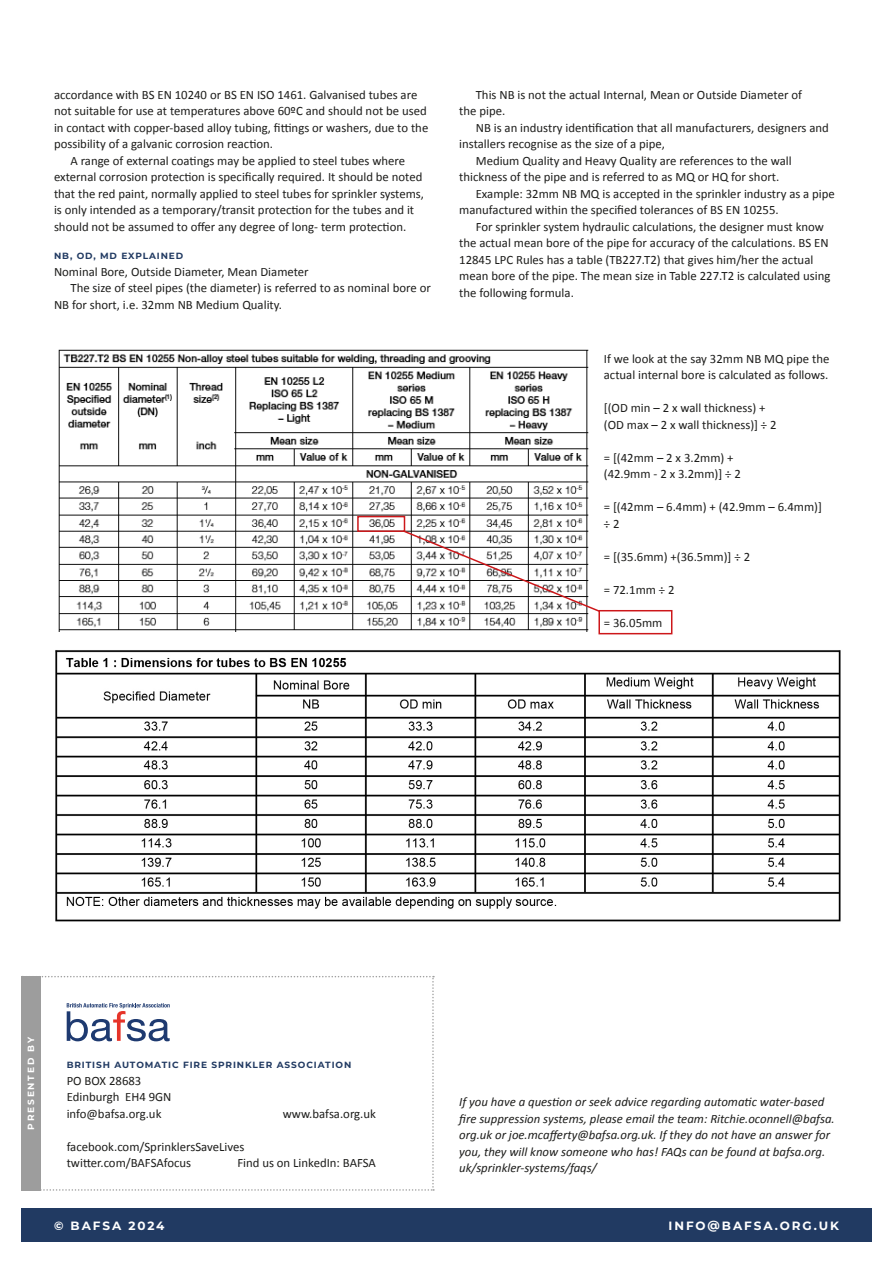
<style>
.page{position:relative;width:893px;height:1263px;background:#fff}
.page>*{position:absolute;margin:0;border:0;box-sizing:border-box;transform-origin:0 0}
.t1{font:12.75px/16.5px "Calibri";color:#1d1d1b}
.t2{font:italic 12.75px/16.5px "Calibri";color:#1d1d1b}
.t3{font:700 12px "Montserrat";letter-spacing:.16em;color:#fff}
.t4{font:700 9px "Montserrat";letter-spacing:.1em;color:#213a62}
.t5{font:700 9px "Montserrat";letter-spacing:.2em;color:#fff}
</style>
<div class="page">
<div style="left:21px;top:1208px;width:851px;height:34px;background:#213a62"></div>
<svg style="left:21px;top:976px;width:413px;height:215px"></svg>
<img style="left:55px;top:634px;width:786px;height:288px">
<img style="left:58px;top:349px;width:531px;height:282px">
<div style="left:357px;top:516px;width:48px;height:16px;border:2px solid #cd171a"></div>
<div style="left:598px;top:610px;width:74px;height:24px;border:2px solid #cd171a"></div>
<svg style="left:402px;top:529px;width:199px;height:84px"></svg>
<p class="t1" style="left:54px;top:86px;width:365px">accordance with BS EN 10240 or BS EN ISO 1461. Galvanised tubes are</p>
<p class="t1" style="left:54px;top:102px;width:374px">not suitable for use at temperatures above 60ºC and should not be used</p>
<p class="t1" style="left:54px;top:119px;width:376px">in contact with copper-based alloy tubing, fittings or washers, due to the</p>
<p class="t1" style="left:54px;top:135px;width:221px">possibility of a galvanic corrosion reaction.</p>
<p class="t1" style="left:70px;top:152px;width:336px">A range of external coatings may be applied to steel tubes where</p>
<p class="t1" style="left:54px;top:168px;width:370px">external corrosion protection is specifically required. It should be noted</p>
<p class="t1" style="left:54px;top:185px;width:372px">that the red paint, normally applied to steel tubes for sprinkler systems,</p>
<p class="t1" style="left:54px;top:201px;width:362px">is only intended as a temporary/transit protection for the tubes and it</p>
<p class="t1" style="left:54px;top:218px;width:354px">should not be assumed to offer any degree of long- term protection.</p>
<p class="t4" style="left:54px;top:250px;width:131px">NB, OD, MD EXPLAINED</p>
<p class="t1" style="left:54px;top:263px;width:256px">Nominal Bore, Outside Diameter, Mean Diameter</p>
<p class="t1" style="left:70px;top:280px;width:362px">The size of steel pipes (the diameter) is referred to as nominal bore or</p>
<p class="t1" style="left:54px;top:296px;width:230px">NB for short, i.e. 32mm NB Medium Quality.</p>
<p class="t1" style="left:459px;top:86px;width:344px;text-indent:16px">This NB is not the actual Internal, Mean or Outside Diameter of the pipe.</p>
<p class="t1" style="left:476px;top:119px;width:355px">NB is an industry identification that all manufacturers, designers and</p>
<p class="t1" style="left:459px;top:136px;width:207px">installers recognise as the size of a pipe,</p>
<p class="t1" style="left:476px;top:152px;width:317px">Medium Quality and Heavy Quality are references to the wall</p>
<p class="t1" style="left:459px;top:169px;width:322px">thickness of the pipe and is referred to as MQ or HQ for short.</p>
<p class="t1" style="left:476px;top:185px;width:361px">Example: 32mm NB MQ is accepted in the sprinkler industry as a pipe</p>
<p class="t1" style="left:459px;top:202px;width:321px">manufactured within the specified tolerances of BS EN 10255.</p>
<p class="t1" style="left:476px;top:218px;width:350px">For sprinkler system hydraulic calculations, the designer must know</p>
<p class="t1" style="left:459px;top:234px;width:371px">the actual mean bore of the pipe for accuracy of the calculations. BS EN</p>
<p class="t1" style="left:459px;top:251px;width:356px">12845 LPC Rules has a table (TB227.T2) that gives him/her the actual</p>
<p class="t1" style="left:459px;top:267px;width:373px">mean bore of the pipe. The mean size in Table 227.T2 is calculated using</p>
<p class="t1" style="left:459px;top:284px;width:116px">the following formula.</p>
<p class="t1" style="left:604px;top:350px;width:227px">If we look at the say 32mm NB MQ pipe the actual internal bore is calculated as follows.</p>
<p class="t1" style="left:604px;top:399px;width:174px">[(OD min – 2 x wall thickness) + (OD max – 2 x wall thickness)] ÷ 2</p>
<p class="t1" style="left:604px;top:449px;width:139px">= [(42mm – 2 x 3.2mm) + (42.9mm - 2 x 3.2mm)] ÷ 2</p>
<p class="t1" style="left:604px;top:498px;width:220px">= [(42mm – 6.4mm) + (42.9mm – 6.4mm)] ÷ 2</p>
<p class="t1" style="left:604px;top:548px;width:148px">= [(35.6mm) +(36.5mm)] ÷ 2</p>
<p class="t1" style="left:604px;top:581px;width:72px">= 72.1mm ÷ 2</p>
<p class="t1" style="left:604px;top:614px;width:60px">= 36.05mm</p>
<p class="t5" style="left:25px;top:1129px;width:94px;rotate:-90deg">PRESENTED BY</p>
<p class="t4" style="left:67px;top:1059px;width:286px">BRITISH AUTOMATIC FIRE SPRINKLER ASSOCIATION</p>
<p class="t1" style="left:67px;top:1072px;width:106px">PO BOX 28683<br>Edinburgh EH4 9GN info@bafsa.org.uk</p>
<p class="t1" style="left:283px;top:1105px;width:95px">www.bafsa.org.uk</p>
<p class="t1" style="left:67px;top:1138px;width:179px">facebook.com/SprinklersSaveLives twitter.com/BAFSAfocus</p>
<p class="t1" style="left:237px;top:1154px;width:140px">Find us on LinkedIn: BAFSA</p>
<p class="t2" style="left:459px;top:1093px;width:377px">If you have a question or seek advice regarding automatic water-based fire suppression systems, please email the team: Ritchie.oconnell@bafsa. org.uk or joe.mcafferty@bafsa.org.uk. If they do not have an answer for you, they will know someone who has! FAQs can be found at bafsa.org. uk/sprinkler-systems/faqs/</p>
<p class="t3" style="left:54px;top:1217px;width:112px">© BAFSA 2024</p>
<p class="t3" style="left:669px;top:1217px;width:172px">INFO@BAFSA.ORG.UK</p>
</div>
